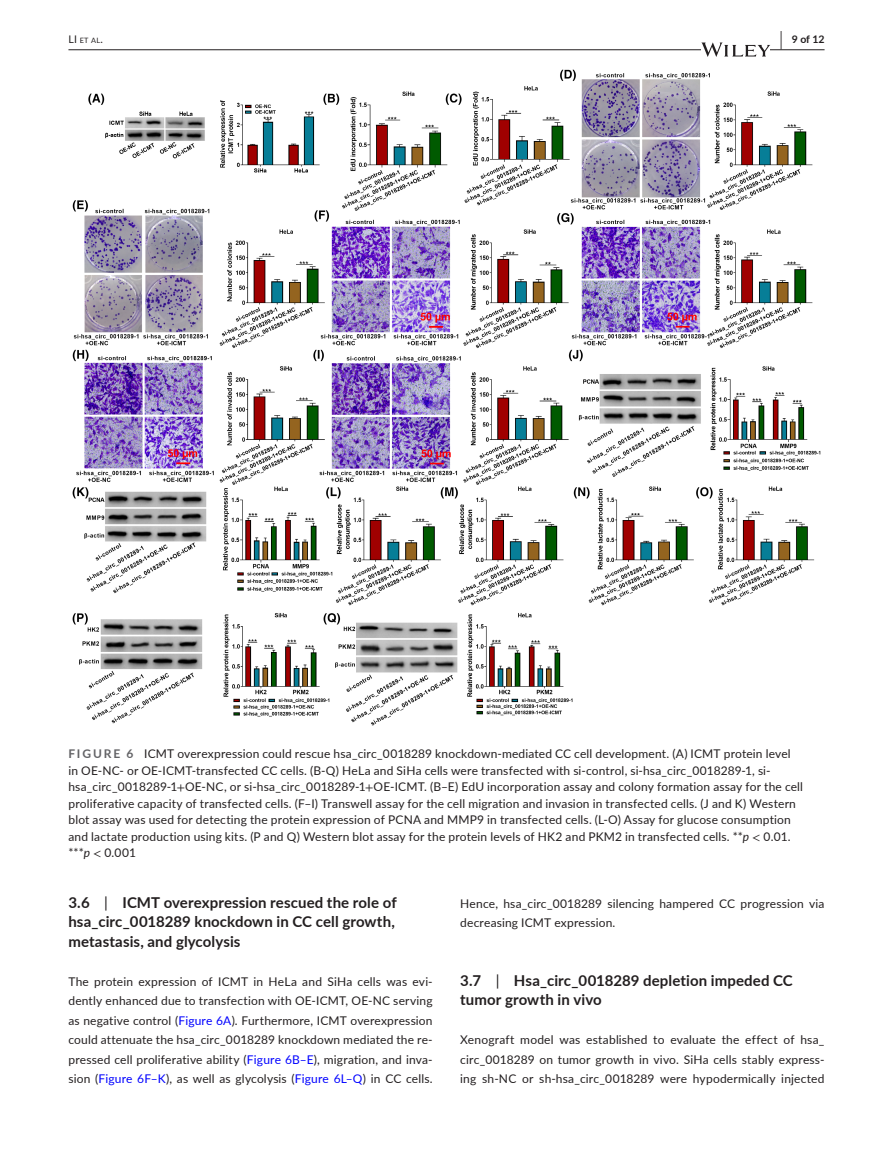
<style>
.page{position:relative;width:893px;height:1174px;background:#fff}
.page>*{position:absolute;margin:0;border:0;box-sizing:border-box;transform-origin:0 0}
.t1{font:700 15px/19.5px "Lato";letter-spacing:.005em;color:#231f20}
.t2{font:12px/19.5px "Lato";letter-spacing:.015em;color:#231f20;text-align:justify}
.t3{font:700 10.5px "Lato";color:#231f20}
.t4{font:7.35px "Lato";color:#231f20}
.s1{font-size:10.5px}
.s2{font-size:19.5px}
.s3{font-weight:700;color:#636366}
.s4{font-family:"STIX"}
.s5{font-style:italic}
.s6{font-weight:400}
.s7{color:#00f}
</style>
<div class="page">
<hr style="left:68px;top:49px;width:756px;height:1px;background:#231f20">
<svg style="left:701px;top:42px;width:69px;height:15px"></svg>
<img style="left:72px;top:69px;width:748px;height:657px">
<p class="t4" style="left:68px;top:35px;width:36px"><span class="s1">LI</span> et al<span class="s1">.</span></p>
<p class="t3" style="left:780px;top:31px;width:46px"><span class="s2">|</span> 9 of 12</p>
<p class="t2" style="left:68px;top:745px;width:736px;line-height:16.5px;text-align:left"><span class="s3">FIGURE 6</span> ICMT overexpression could rescue hsa_circ_0018289 knockdown-mediated CC cell development. (A) ICMT protein level in OE-NC- or OE-ICMT-transfected CC cells. (B-Q) HeLa and SiHa cells were transfected with si-control, si-hsa_circ_0018289-1, si&shy;hsa_circ_0018289-1<span class="s4">+</span>OE-NC, or si-hsa_circ_0018289-1<span class="s4">+</span>OE-ICMT. (B–E) EdU incorporation assay and colony formation assay for the cell proliferative capacity of transfected cells. (F–I) Transwell assay for the cell migration and invasion in transfected cells. (J and K) Western blot assay was used for detecting the protein expression of PCNA and MMP9 in transfected cells. (L-O) Assay for glucose consumption and lactate production using kits. (P and Q) Western blot assay for the protein levels of HK2 and PKM2 in transfected cells. **<span class="s5">p</span> <span class="s4">&lt;</span> 0.01. ***<span class="s5">p</span> <span class="s4">&lt;</span> 0.001</p>
<p class="t1" style="left:68px;top:892px;width:330px">3.6 <span class="s6">|</span> ICMT overexpression rescued the role of hsa_circ_0018289 knockdown in CC cell growth, metastasis, and glycolysis</p>
<p class="t2" style="left:68px;top:971px;width:366px">The protein expression of ICMT in HeLa and SiHa cells was evi&shy;dently enhanced due to transfection with OE-ICMT, OE-NC serving as negative control (<span class="s7">Figure 6A</span>). Furthermore, ICMT overexpression could attenuate the hsa_circ_0018289 knockdown mediated the re&shy;pressed cell proliferative ability (<span class="s7">Figure 6B–E</span>), migration, and inva&shy;sion (<span class="s7">Figure 6F–K</span>), as well as glycolysis (<span class="s7">Figure 6L–Q</span>) in CC cells.</p>
<p class="t2" style="left:460px;top:893px;width:366px">Hence, hsa_circ_0018289 silencing hampered CC progression via decreasing ICMT expression.</p>
<p class="t1" style="left:460px;top:970px;width:334px">3.7 <span class="s6">|</span> Hsa_circ_0018289 depletion impeded CC tumor growth in vivo</p>
<p class="t2" style="left:460px;top:1029px;width:366px">Xenograft model was established to evaluate the effect of hsa_ circ_0018289 on tumor growth in vivo. SiHa cells stably express&shy;ing sh-NC or sh-hsa_circ_0018289 were hypodermically injected</p>
</div>
